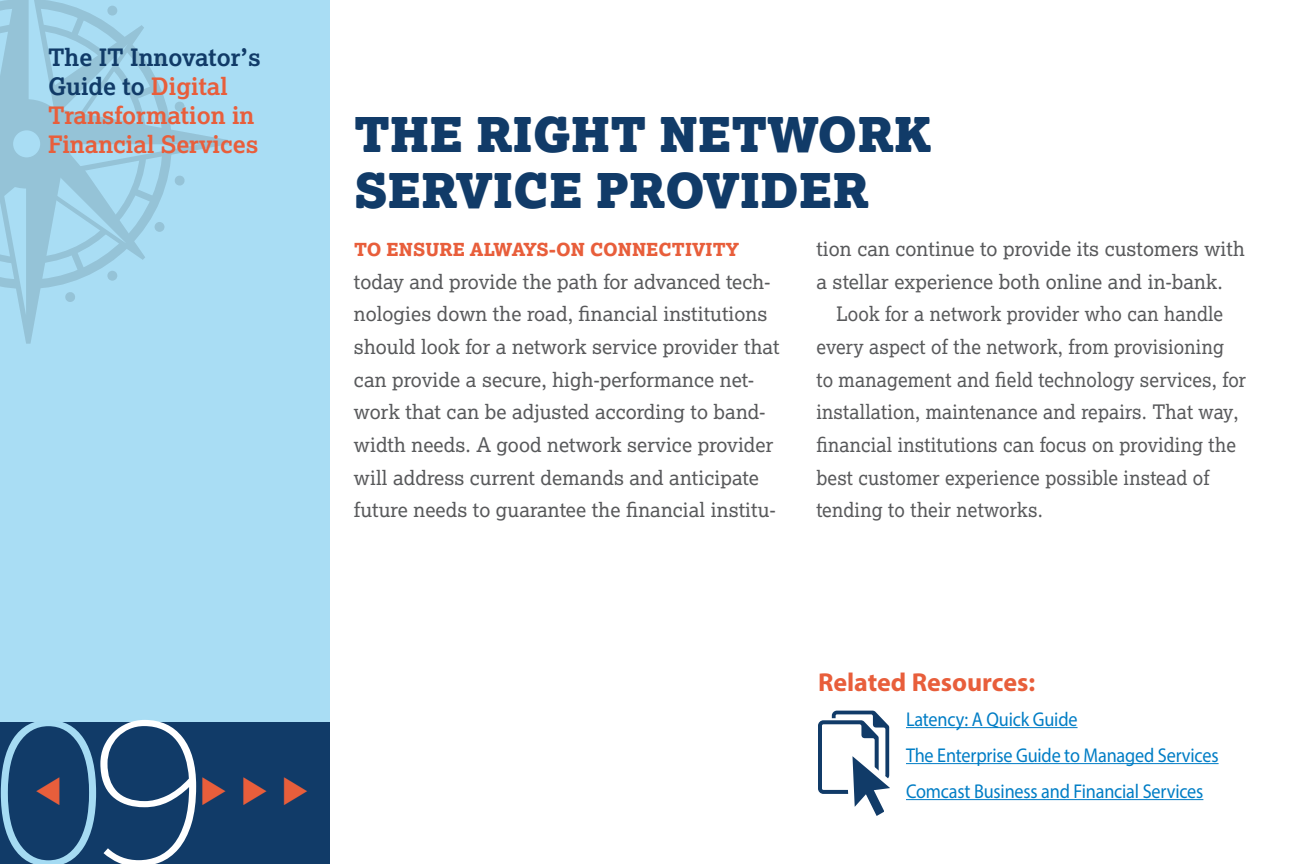
<style>
.page{position:relative;width:1296px;height:864px;background:#fff}
.page>*{position:absolute;margin:0;border:0;box-sizing:border-box;transform-origin:0 0}
.t1{font:200 220.6px "Source Code Pro";color:#fff}
.t2{font:900 48px/56px "Lexia";color:#113b68}
.t3{font:700 26px "Myriad Pro";color:#e85e3b}
.t4{font:700 24px/28.8px "Lexia";color:#e85e3b}
.t5{font:20px/32.6px "Lexia";letter-spacing:.005em;color:#58595b}
.t6{font:20px/32.6px "Lexia";letter-spacing:.005em;color:#58595b;scale:.95 1}
.t7{font:20px/36px "Myriad Pro";letter-spacing:-.01em;color:#007dc5;scale:.91 1}
.t8{font:800 18px "Lexia";letter-spacing:.005em;color:#e85e3b}
.s1{color:#113b68}
</style>
<div class="page">
<div style="left:0;top:0;width:330px;height:821px;background:#a9ddf4"></div>
<div style="left:0;top:722px;width:330px;height:142px;background:#113b68"></div>
<svg style="left:0;top:0;width:214px;height:330px"></svg>
<svg style="left:818px;top:711px;width:94px;height:105px"></svg>
<hr style="left:906px;top:727px;width:172px;height:1px;background:#007dc5">
<hr style="left:906px;top:763px;width:313px;height:1px;background:#007dc5">
<hr style="left:906px;top:799px;width:297px;height:1px;background:#007dc5">
<svg style="left:1px;top:722px;width:95px;height:142px"></svg>
<p class="t4" style="left:48px;top:43px;width:214px"><span class="s1">The IT Innovator’s<br>Guide to</span> Digital<br>Transformation in<br>Financial Services</p>
<h2 class="t2" style="left:354px;top:107px;width:579px">THE RIGHT NETWORK<br>SERVICE PROVIDER</h2>
<p class="t8" style="left:354px;top:239px;width:387px">TO ENSURE ALWAYS-ON CONNECTIVITY</p>
<p class="t5" style="left:354px;top:265px;width:427px">today and provide the path for advanced tech&shy;nologies down the road, financial institutions should look for a network service provider that can provide a secure, high-performance net&shy;work that can be adjusted according to band&shy;width needs. A good network service provider will address current demands and anticipate future needs to guarantee the financial institu-</p>
<p class="t5" style="left:816px;top:232px;width:430px">tion can continue to provide its customers with a stellar experience both online and in-bank.</p>
<p class="t6" style="left:816px;top:298px;width:454px;text-indent:20px">Look for a network provider who can handle every aspect of the network, from provisioning<br>to management and field technology services, for installation, maintenance and repairs. That way, financial institutions can focus on providing the best customer experience possible instead of tending to their networks.</p>
<h1 class="t1" style="left:83px;top:647px;width:228px"><sup>◆</sup>9 <sup>◆◆</sup></h1>
<h3 class="t3" style="left:818px;top:665px;width:219px">Related Resources:</h3>
<p class="t7" style="left:906px;top:701px;width:345px">Latency: A Quick Guide<br>The Enterprise Guide to Managed Services<br>Comcast Business and Financial Services</p>
</div>
